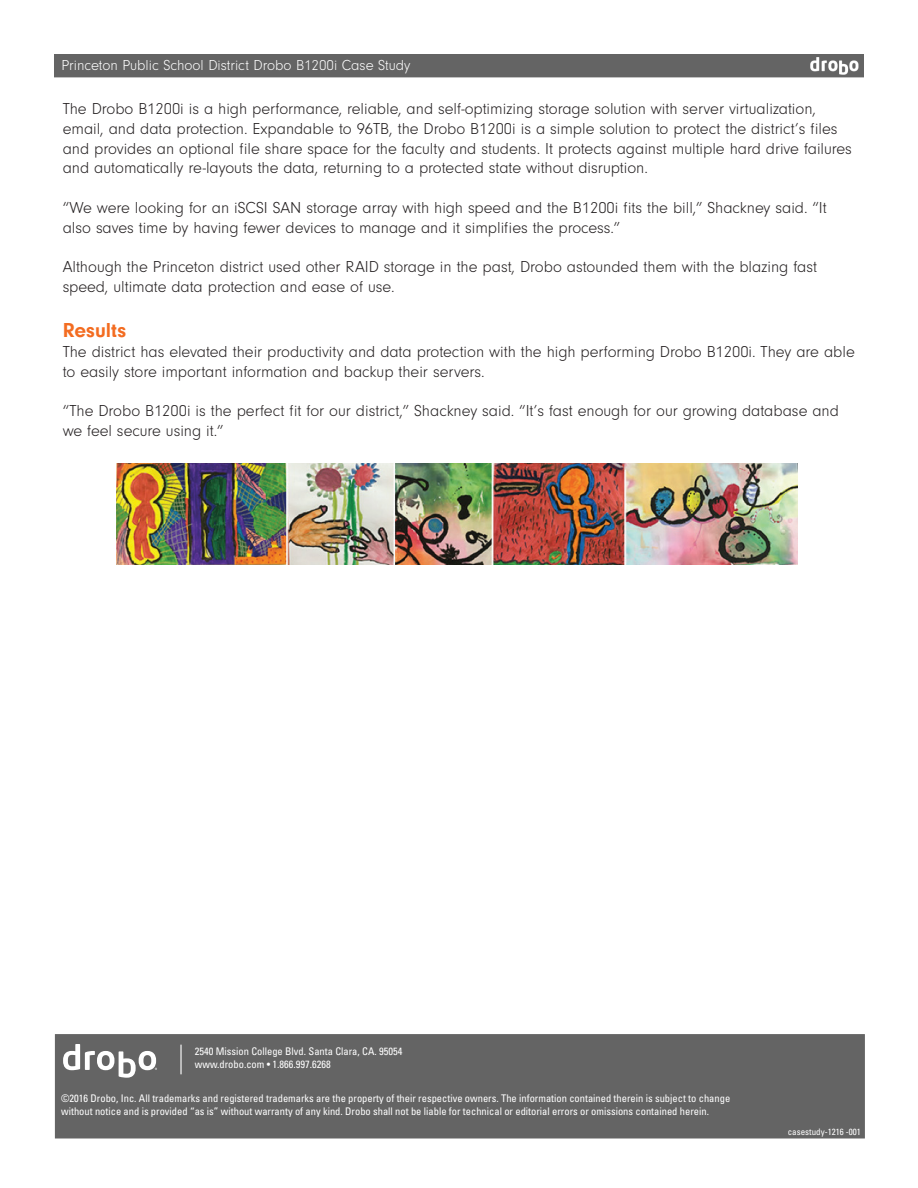
<style>
.page{position:relative;width:918px;height:1188px;background:#fff}
.page>*{position:absolute;margin:0;border:0;box-sizing:border-box;transform-origin:0 0}
.t1{font:700 21px "Neuzeit Gro";color:#f36c21}
.t2{font:300 16.5px/19.8px "Neuzeit Gro";color:#231f20}
.t3{font:300 15px "Neuzeit Gro";color:#fff}
.t4{font:condensed 10.5px/12.6px "Univers LT Std";color:#fff}
.t5{font:condensed 9px "Univers LT Std";color:#fff}
</style>
<div class="page">
<div style="left:54px;top:54px;width:810px;height:23px;background:#646464"></div>
<img style="left:808px;top:57px;width:53px;height:18px">
<div style="left:55px;top:1034px;width:810px;height:104px;background:#646464;border:2px solid #646464"></div>
<svg style="left:63px;top:1044px;width:94px;height:34px"></svg>
<hr style="left:180px;top:1045px;width:2px;height:29px;background:#fff">
<img style="left:117px;top:464px;width:681px;height:101px">
<p class="t3" style="left:62px;top:57px;width:350px">Princeton Public School District Drobo B1200i Case Study</p>
<p class="t2" style="left:63px;top:99px;width:791px">The Drobo B1200i is a high performance, reliable, and self-optimizing storage solution with server virtualization, email, and data protection. Expandable to 96TB, the Drobo B1200i is a simple solution to protect the district’s files and provides an optional file share space for the faculty and students. It protects against multiple hard drive failures and automatically re-layouts the data, returning to a protected state without disruption.</p>
<p class="t2" style="left:63px;top:198px;width:766px">“We were looking for an iSCSI SAN storage array with high speed and the B1200i fits the bill,” Shackney said. “It also saves time by having fewer devices to manage and it simplifies the process.”</p>
<p class="t2" style="left:63px;top:257px;width:756px">Although the Princeton district used other RAID storage in the past, Drobo astounded them with the blazing fast speed, ultimate data protection and ease of use.</p>
<p class="t1" style="left:63px;top:318px;width:65px">Results</p>
<p class="t2" style="left:63px;top:342px;width:794px">The district has elevated their productivity and data protection with the high performing Drobo B1200i. They are able to easily store important information and backup their servers.</p>
<p class="t2" style="left:63px;top:401px;width:778px">“The Drobo B1200i is the perfect fit for our district,” Shackney said. “It’s fast enough for our growing database and we feel secure using it.”</p>
<p class="t4" style="left:195px;top:1045px;width:209px">2540 Mission College Blvd. Santa Clara, CA. 95054 www.drobo.com • 1.866.997.6268</p>
<p class="t4" style="left:61px;top:1092px;width:671px">©2016 Drobo, Inc. All trademarks and registered trademarks are the property of their respective owners. The information contained therein is subject to change without notice and is provided “as is” without warranty of any kind. Drobo shall not be liable for technical or editorial errors or omissions contained herein.</p>
<p class="t5" style="left:788px;top:1126px;width:74px">casestudy-1216 -001</p>
</div>
